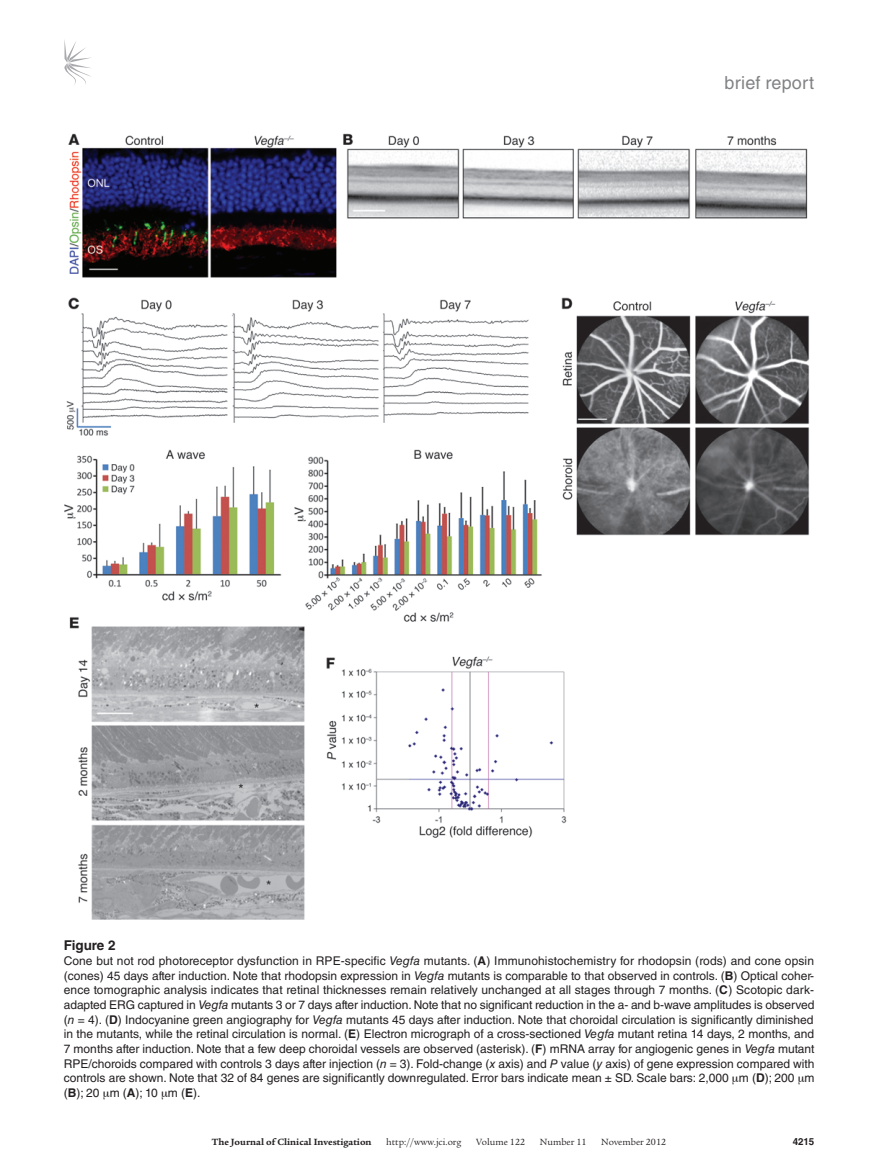
<style>
.page{position:relative;width:878px;height:1175px;background:#fff}
.page>*{position:absolute;margin:0;border:0;box-sizing:border-box;transform-origin:0 0}
.t1{font:18px "Helvetica LT Std";letter-spacing:.01em;color:#808285}
.t2{font:700 13.5px "Helvetica LT Std";color:#231f20}
.t3{font:12px/14.7px "Helvetica LT Std";color:#231f20;text-align:justify}
.t4{font:9.75px "Legacy Serif Std";color:#231f20}
.t5{font:700 9.75px "Legacy Serif Std";color:#231f20}
.t6{font:700 9.75px "Helvetica LT Std";color:#231f20}
.s1{font-style:italic}
.s2{font-weight:700}
</style>
<div class="page">
<svg style="left:64px;top:40px;width:27px;height:45px"></svg>
<img style="left:64px;top:133px;width:746px;height:787px">
<h1 class="t1" style="left:724px;top:73px;width:91px">brief report</h1>
<p class="t2" style="left:64px;top:937px;width:53px">Figure 2</p>
<p class="t3" style="left:64px;top:953px;width:752px">Cone but not rod photoreceptor dysfunction in RPE-specific <span class="s1">Vegfa</span> mutants. (<span class="s2">A</span>) Immunohistochemistry for rhodopsin (rods) and cone opsin (cones) 45 days after induction. Note that rhodopsin expression in <span class="s1">Vegfa</span> mutants is comparable to that observed in controls. (<span class="s2">B</span>) Optical coher&shy;ence tomographic analysis indicates that retinal thicknesses remain relatively unchanged at all stages through 7 months. (<span class="s2">C</span>) Scotopic dark&shy;adapted ERG captured in <span class="s1">Vegfa</span> mutants 3 or 7 days after induction. Note that no significant reduction in the a- and b-wave amplitudes is observed (<span class="s1">n</span> = 4). (<span class="s2">D</span>) Indocyanine green angiography for <span class="s1">Vegfa</span> mutants 45 days after induction. Note that choroidal circulation is significantly diminished in the mutants, while the retinal circulation is normal. (<span class="s2">E</span>) Electron micrograph of a cross-sectioned <span class="s1">Vegfa</span> mutant retina 14 days, 2 months, and 7 months after induction. Note that a few deep choroidal vessels are observed (asterisk). (<span class="s2">F</span>) mRNA array for angiogenic genes in <span class="s1">Vegfa</span> mutant RPE/choroids compared with controls 3 days after injection (<span class="s1">n</span> = 3). Fold-change (<span class="s1">x</span> axis) and <span class="s1">P</span> value (<span class="s1">y</span> axis) of gene expression compared with controls are shown. Note that 32 of 84 genes are significantly downregulated. Error bars indicate mean ± SD. Scale bars: 2,000 m (<span class="s2">D</span>); 200 m (<span class="s2">B</span>); 20 m (<span class="s2">A</span>); 10 m (<span class="s2">E</span>).</p>
<p class="t5" style="left:212px;top:1135px;width:161px">The Journal of Clinical Investigation</p>
<p class="t4" style="left:386px;top:1136px;width:77px">http://www.jci.org</p>
<p class="t4" style="left:476px;top:1136px;width:50px">Volume 122</p>
<p class="t4" style="left:540px;top:1136px;width:48px">Number 11</p>
<p class="t4" style="left:601px;top:1136px;width:66px">November 2012</p>
<p class="t6" style="left:792px;top:1135px;width:23px">4215</p>
</div>
